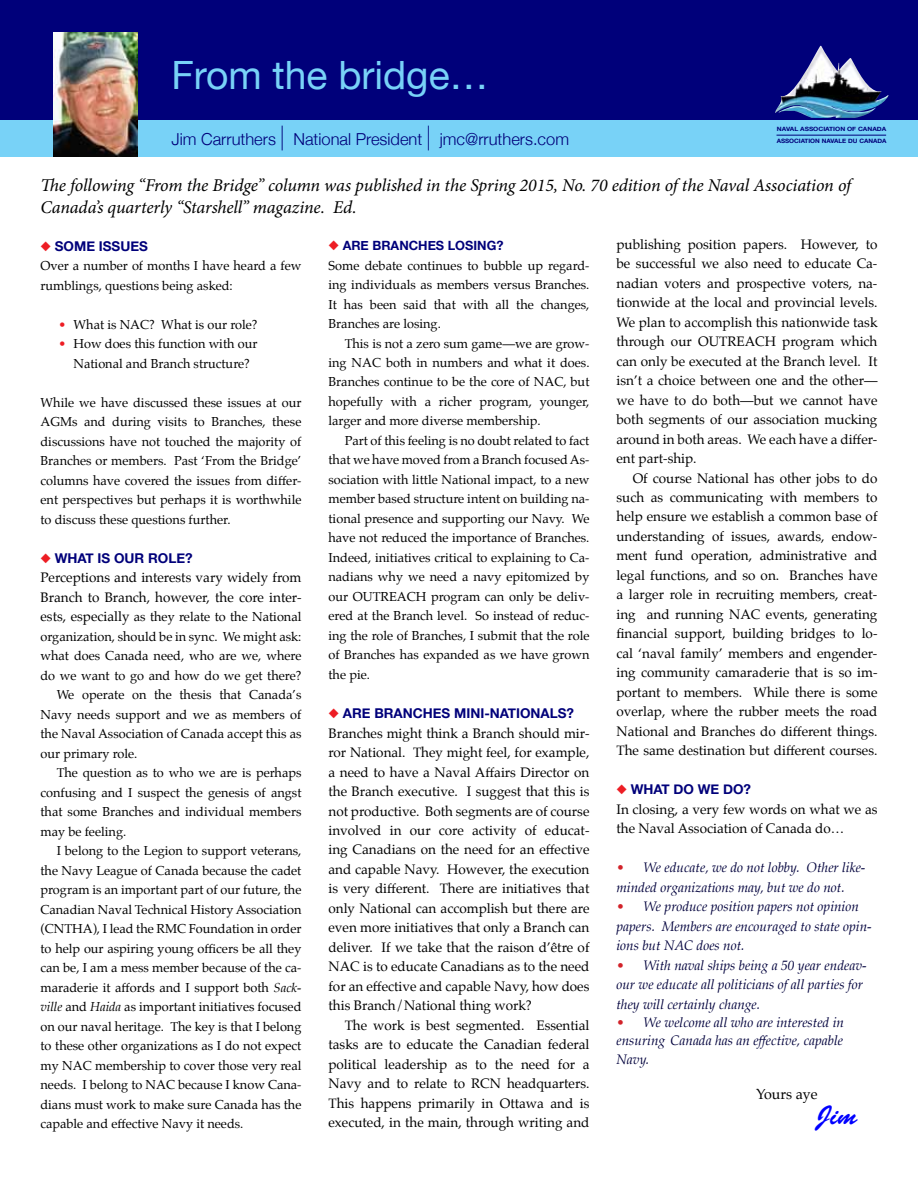
<style>
.page{position:relative;width:918px;height:1188px;background:#fff}
.page>*{position:absolute;margin:0;border:0;box-sizing:border-box;transform-origin:0 0}
.t1{font:39px "Helvetica Neue";color:#78d2f7}
.t2{font:27px "Brush Script Std";color:#00f}
.t3{font:italic 18px/21.6px "Minion Pro";letter-spacing:-.01em;color:#000}
.t4{font:300 16.5px "Helvetica Neue";color:#00007a}
.t5{font:14.25px "Palatino";color:#000}
.t6{font:13.5px/19.5px "Palatino";color:#000;text-align:justify}
.t7{font:italic 13.5px/19.5px "Palatino";color:#00003c}
.t8{font:700 13.5px "Helvetica Neue";color:#00007a}
.t9{font:12.75px/19.5px "Palatino";color:#000;text-align:justify}
.t10{font:700 12.75px "Helvetica Neue";color:#00007a}
.t11{font:700 6px "Helvetica Neue";color:#00007a;scale:1.06 1}
.t12{font:700 5.85px "Helvetica Neue";color:#00007a;scale:1.12 1}
.s1{font-size:24.75px}
.s2{color:#ed1d24}
.s3{font-size:13.5px}
.s4{font-style:italic}
.s5{font-style:normal;color:#d2232a}
</style>
<div class="page">
<div style="left:0;top:0;width:918px;height:155px;background:#00007a"></div>
<div style="left:0;top:120px;width:918px;height:36px;background:#78d2f7"></div>
<hr style="left:777px;top:135px;width:109px;height:1px;background:#00007a">
<img style="left:775px;top:46px;width:114px;height:72px">
<img style="left:53px;top:32px;width:84px;height:125px">
<h1 class="t1" style="left:171px;top:47px;width:319px">From the bridge…</h1>
<p class="t4" style="left:171px;top:125px;width:399px">Jim Carruthers <span class="s1">|</span> National President <span class="s1">|</span> jmc@rruthers.com</p>
<p class="t12" style="left:777px;top:125px;width:99px">NAVAL ASSOCIATION OF CANADA</p>
<p class="t11" style="left:777px;top:137px;width:105px">ASSOCIATION NAVALE DU CANADA</p>
<h3 class="t3" style="left:40px;top:175px;width:812px">The following “From the Bridge” column was published in the Spring 2015, No. 70 edition of the Naval Association of<br>Canada’s quarterly “Starshell” magazine. Ed.</h3>
<p class="t8" style="left:40px;top:235px;width:109px"><span class="s2">◆</span> SOME ISSUES</p>
<p class="t9" style="left:40px;top:256px;width:263px">Over a number of months I have heard a few rumblings, questions being asked:</p>
<p class="t9" style="left:59px;top:315px;width:201px"><span class="s2">•</span> What is NAC? What is our role?</p>
<p class="t9" style="left:59px;top:334px;width:200px;text-align:center"><span class="s2">•</span> How does this function with our<br>National and Branch structure?</p>
<p class="t9" style="left:40px;top:393px;width:263px">While we have discussed these issues at our AGMs and during visits to Branches, these discussions have not touched the majority of Branches or members. Past ‘From the Bridge’ columns have covered the issues from differ&shy;ent perspectives but perhaps it is worthwhile to discuss these questions further.</p>
<p class="t8" style="left:40px;top:547px;width:154px"><span class="s2">◆</span> WHAT IS OUR ROLE?</p>
<p class="t6" style="left:40px;top:568px;width:262px">Perceptions and interests vary widely from<br>Branch to Branch, however, the core inter-</p>
<p class="t9" style="left:40px;top:607px;width:262px"><span class="s3">ests, especially</span> as they relate to the National</p>
<p class="t9" style="left:40px;top:627px;width:262px">organization, should be in sync. We might ask:</p>
<p class="t9" style="left:40px;top:646px;width:262px">what does Canada need, who are we, where</p>
<p class="t9" style="left:40px;top:666px;width:262px">do we want to go and how do we get there?</p>
<p class="t9" style="left:57px;top:685px;width:246px">We operate on the thesis that Canada’s</p>
<p class="t9" style="left:40px;top:705px;width:263px">Navy needs support and we as members of</p>
<p class="t9" style="left:40px;top:724px;width:262px">the Naval Association of Canada accept this as</p>
<p class="t9" style="left:40px;top:744px;width:99px">our primary role.</p>
<p class="t9" style="left:57px;top:763px;width:246px">The question as to who we are is perhaps</p>
<p class="t9" style="left:40px;top:783px;width:263px">confusing and I suspect the genesis of angst</p>
<p class="t9" style="left:40px;top:802px;width:262px">that some Branches and individual members</p>
<p class="t9" style="left:40px;top:822px;width:87px">may be feeling.</p>
<p class="t9" style="left:57px;top:841px;width:246px">I belong to the Legion to support veterans,</p>
<p class="t9" style="left:40px;top:861px;width:262px">the Navy League of Canada because the cadet</p>
<p class="t9" style="left:40px;top:880px;width:262px">program is an important part of our future, the</p>
<p class="t9" style="left:40px;top:900px;width:262px">Canadian Naval Technical History Association</p>
<p class="t9" style="left:40px;top:919px;width:263px">(CNTHA), I lead the RMC Foundation in order</p>
<p class="t9" style="left:40px;top:939px;width:262px">to help our aspiring young officers be all they</p>
<p class="t9" style="left:40px;top:958px;width:263px">can be, I am a mess member because of the ca-</p>
<p class="t9" style="left:40px;top:978px;width:263px">maraderie it affords and I support both <span class="s4">Sack-</span></p>
<p class="t9" style="left:40px;top:997px;width:263px"><span class="s4">ville</span> and <span class="s4">Haida</span> as important initiatives focused</p>
<p class="t9" style="left:40px;top:1016px;width:262px">on our naval heritage. The key is that I belong</p>
<p class="t9" style="left:40px;top:1036px;width:262px">to these other organizations as I do not expect</p>
<p class="t9" style="left:40px;top:1055px;width:262px">my NAC membership to cover those very real</p>
<p class="t9" style="left:40px;top:1075px;width:263px">needs. I belong to NAC because I know Cana-</p>
<p class="t9" style="left:40px;top:1094px;width:262px">dians must work to make sure Canada has the</p>
<p class="t9" style="left:40px;top:1114px;width:204px">capable and effective Navy it needs.</p>
<p class="t10" style="left:328px;top:235px;width:176px"><span class="s2">◆</span> ARE BRANCHES LOSING?</p>
<p class="t9" style="left:329px;top:255px;width:263px">Some debate continues to bubble up regard&shy;ing individuals as members versus Branches.<br>It has been said that with all the changes, Branches are losing.</p>
<p class="t9" style="left:329px;top:333px;width:263px;text-indent:16px">This is not a zero sum game—we are grow&shy;ing NAC both in numbers and what it does.<br>Branches continue to be the core of NAC, but hopefully with a richer program, younger, larger and more diverse membership.</p>
<p class="t9" style="left:329px;top:431px;width:263px;text-indent:16px">Part of this feeling is no doubt related to fact that we have moved from a Branch focused As&shy;sociation with little National impact, to a new member based structure intent on building na&shy;tional presence and supporting our Navy. We have not reduced the importance of Branches.<br>Indeed, initiatives critical to explaining to Ca&shy;nadians why we need a navy epitomized by our OUTREACH program can only be deliv&shy;ered at the Branch level. So instead of reduc&shy;ing the role of Branches, I submit that the role of Branches has expanded as we have grown the pie.</p>
<p class="t8" style="left:328px;top:703px;width:247px"><span class="s2">◆</span> ARE BRANCHES MINI-NATIONALS?</p>
<p class="t6" style="left:328px;top:723px;width:263px">Branches might think a Branch should mir&shy;ror National. They might feel, for example, a need to have a Naval Affairs Director on the Branch executive. I suggest that this is not productive. Both segments are of course involved in our core activity of educat&shy;ing Canadians on the need for an effective and capable Navy. However, the execution is very different. There are initiatives that only National can accomplish but there are even more initiatives that only a Branch can deliver. If we take that the raison d’être of NAC is to educate Canadians as to the need for an effective and capable Navy, how does this Branch/National thing work?</p>
<p class="t6" style="left:328px;top:1016px;width:263px;text-indent:16px">The work is best segmented. Essential tasks are to educate the Canadian federal political leadership as to the need for a Navy and to relate to RCN headquarters.<br>This happens primarily in Ottawa and is executed, in the main, through writing and</p>
<p class="t6" style="left:616px;top:234px;width:263px">publishing position papers. However, to be successful we also need to educate Ca&shy;nadian voters and prospective voters, na&shy;tionwide at the local and provincial levels.<br>We plan to accomplish this nationwide task through our OUTREACH program which can only be executed at the Branch level. It isn’t a choice between one and the other— we have to do both—but we cannot have both segments of our association mucking around in both areas. We each have a differ&shy;ent part-ship.</p>
<p class="t6" style="left:616px;top:468px;width:263px;text-indent:16px">Of course National has other jobs to do such as communicating with members to help ensure we establish a common base of understanding of issues, awards, endow&shy;ment fund operation, administrative and legal functions, and so on. Branches have a larger role in recruiting members, creat&shy;ing and running NAC events, generating financial support, building bridges to lo&shy;cal ‘naval family’ members and engender&shy;ing community camaraderie that is so im&shy;portant to members. While there is some overlap, where the rubber meets the road National and Branches do different things.<br>The same destination but different courses.</p>
<p class="t8" style="left:616px;top:779px;width:136px"><span class="s2">◆</span> WHAT DO WE DO?</p>
<p class="t6" style="left:616px;top:800px;width:263px">In closing, a very few words on what we as the Naval Association of Canada do…</p>
<p class="t7" style="left:616px;top:858px;width:250px"><span class="s5">•</span> We educate, we do not lobby. Other like&shy;minded organizations may, but we do not.</p>
<p class="t7" style="left:616px;top:897px;width:257px"><span class="s5">•</span> We produce position papers not opinion papers. Members are encouraged to state opin&shy;ions but NAC does not.</p>
<p class="t7" style="left:616px;top:955px;width:252px"><span class="s5">•</span> With naval ships being a 50 year endeav&shy;our we educate all politicians of all parties for they will certainly change.</p>
<p class="t7" style="left:616px;top:1013px;width:229px;line-height:18px"><span class="s5">•</span> We welcome all who are interested in ensuring Canada has an effective, capable</p>
<p class="t7" style="left:616px;top:1050px;width:34px">Navy.</p>
<p class="t5" style="left:756px;top:1082px;width:63px">Yours aye</p>
<h2 class="t2" style="left:816px;top:1100px;width:43px">Jim</h2>
</div>
